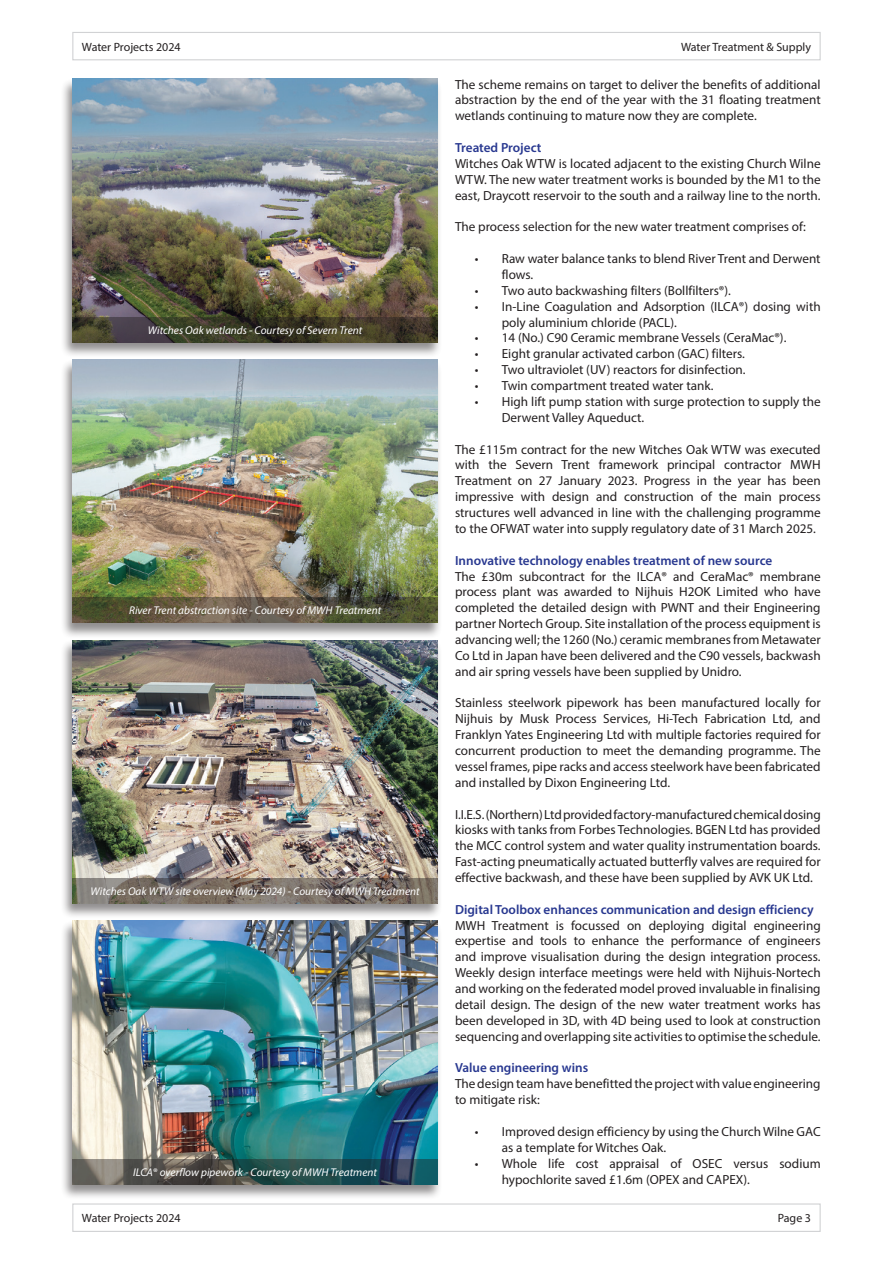
<style>
.page{position:relative;width:893px;height:1263px;background:#fff}
.page>*{position:absolute;margin:0;border:0;box-sizing:border-box;transform-origin:0 0}
.Body_text{font:13.2px/15.9px "Myriad Pro";color:#231f20;text-align:justify}
.Sub-heads{font:600 13.2px "Myriad Pro";color:#283890}
.Header___Footer{font:12px "Myriad Pro";color:#231f20}
.t1{font:italic 11.25px "Myriad Pro";color:#fff}
.s1{font-style:normal}
</style>
<div class="page">
<div style="left:60px;top:359px;width:382px;height:280px;background:#231f20;opacity:.5"></div>
<img style="left:72px;top:359px;width:366px;height:238px">
<svg style="left:72px;top:597px;width:366px;height:26px"></svg>
<div style="left:60px;top:78px;width:382px;height:280px;background:#231f20;opacity:.5"></div>
<img style="left:72px;top:79px;width:366px;height:238px">
<svg style="left:72px;top:317px;width:366px;height:25px"></svg>
<div style="left:60px;top:639px;width:383px;height:280px;background:#231f20;opacity:.5"></div>
<img style="left:72px;top:640px;width:366px;height:238px">
<svg style="left:72px;top:878px;width:366px;height:26px"></svg>
<div style="left:60px;top:920px;width:382px;height:280px;background:#231f20;opacity:.5"></div>
<img style="left:72px;top:921px;width:366px;height:238px">
<svg style="left:72px;top:1159px;width:366px;height:25px"></svg>
<div style="left:72px;top:32px;width:749px;height:28px;border:1px solid #d1d2d4"></div>
<div style="left:72px;top:1203px;width:749px;height:29px;border:1px solid #d1d2d4"></div>
<p class="Header___Footer" style="left:82px;top:39px;width:100px">Water Projects 2024</p>
<p class="Header___Footer" style="left:681px;top:39px;width:131px">Water Treatment &amp; Supply</p>
<p class="t1" style="left:148px;top:323px;width:216px">Witches Oak wetlands - Courtesy of Severn Trent</p>
<p class="t1" style="left:129px;top:604px;width:254px">River Trent abstraction site - Courtesy of MWH Treatment</p>
<p class="t1" style="left:91px;top:884px;width:331px">Witches Oak WTW site overview (May 2024) - Courtesy of MWH Treatment</p>
<p class="t1" style="left:133px;top:1165px;width:245px">ILCA<span class="s1">®</span> overflow pipework - Courtesy of MWH Treatment</p>
<p class="Body_text" style="left:455px;top:76px;width:367px">The scheme remains on target to deliver the benefits of additional abstraction by the end of the year with the 31 floating treatment wetlands continuing to mature now they are complete.</p>
<p class="Sub-heads" style="left:455px;top:139px;width:88px">Treated Project</p>
<p class="Body_text" style="left:455px;top:155px;width:367px">Witches Oak WTW is located adjacent to the existing Church Wilne WTW. The new water treatment works is bounded by the M1 to the east, Draycott reservoir to the south and a railway line to the north.</p>
<p class="Body_text" style="left:455px;top:219px;width:353px">The process selection for the new water treatment comprises of:</p>
<p class="Body_text" style="left:502px;top:251px;width:320px;text-indent:-27px">• Raw water balance tanks to blend River Trent and Derwent flows.</p>
<p class="Body_text" style="left:475px;top:282px;width:258px">• Two auto backwashing filters (Bollfilters®).</p>
<p class="Body_text" style="left:502px;top:298px;width:320px;text-indent:-27px">• In-Line Coagulation and Adsorption (ILCA®) dosing with poly aluminium chloride (PACL).</p>
<p class="Body_text" style="left:475px;top:330px;width:313px">• 14 (No.) C90 Ceramic membrane Vessels (CeraMac®).</p>
<p class="Body_text" style="left:475px;top:346px;width:272px">• Eight granular activated carbon (GAC) filters.</p>
<p class="Body_text" style="left:475px;top:362px;width:272px">• Two ultraviolet (UV) reactors for disinfection.</p>
<p class="Body_text" style="left:475px;top:377px;width:240px">• Twin compartment treated water tank.</p>
<p class="Body_text" style="left:502px;top:393px;width:320px;text-indent:-27px">• High lift pump station with surge protection to supply the<br>Derwent Valley Aqueduct.</p>
<p class="Body_text" style="left:455px;top:441px;width:367px">The £115m contract for the new Witches Oak WTW was executed with the Severn Trent framework principal contractor MWH Treatment on 27 January 2023. Progress in the year has been impressive with design and construction of the main process structures well advanced in line with the challenging programme to the OFWAT water into supply regulatory date of 31 March 2025.</p>
<p class="Sub-heads" style="left:455px;top:552px;width:319px">Innovative technology enables treatment of new source</p>
<p class="Body_text" style="left:455px;top:568px;width:367px">The £30m subcontract for the ILCA® and CeraMac® membrane process plant was awarded to Nijhuis H2OK Limited who have completed the detailed design with PWNT and their Engineering partner Nortech Group. Site installation of the process equipment is advancing well; the 1260 (No.) ceramic membranes from Metawater Co Ltd in Japan have been delivered and the C90 vessels, backwash and air spring vessels have been supplied by Unidro.</p>
<p class="Body_text" style="left:455px;top:695px;width:367px">Stainless steelwork pipework has been manufactured locally for Nijhuis by Musk Process Services, Hi-Tech Fabrication Ltd, and Franklyn Yates Engineering Ltd with multiple factories required for concurrent production to meet the demanding programme. The vessel frames, pipe racks and access steelwork have been fabricated and installed by Dixon Engineering Ltd.</p>
<p class="Body_text" style="left:455px;top:806px;width:367px">I.I.E.S. (Northern) Ltd provided factory-manufactured chemical dosing kiosks with tanks from Forbes Technologies. BGEN Ltd has provided the MCC control system and water quality instrumentation boards.<br>Fast-acting pneumatically actuated butterfly valves are required for effective backwash, and these have been supplied by AVK UK Ltd.</p>
<p class="Sub-heads" style="left:455px;top:901px;width:360px">Digital Toolbox enhances communication and design efficiency</p>
<p class="Body_text" style="left:455px;top:917px;width:367px">MWH Treatment is focussed on deploying digital engineering expertise and tools to enhance the performance of engineers and improve visualisation during the design integration process.<br>Weekly design interface meetings were held with Nijhuis-Nortech and working on the federated model proved invaluable in finalising detail design. The design of the new water treatment works has been developed in 3D, with 4D being used to look at construction sequencing and overlapping site activities to optimise the schedule.</p>
<p class="Sub-heads" style="left:455px;top:1059px;width:135px">Value engineering wins</p>
<p class="Body_text" style="left:455px;top:1076px;width:367px">The design team have benefitted the project with value engineering to mitigate risk:</p>
<p class="Body_text" style="left:502px;top:1123px;width:320px;text-indent:-27px">• Improved design efficiency by using the Church Wilne GAC as a template for Witches Oak.</p>
<p class="Body_text" style="left:502px;top:1155px;width:320px;text-indent:-27px">• Whole life cost appraisal of OSEC versus sodium hypochlorite saved £1.6m (OPEX and CAPEX).</p>
<p class="Header___Footer" style="left:82px;top:1211px;width:100px">Water Projects 2024</p>
<p class="Header___Footer" style="left:778px;top:1211px;width:35px">Page 3</p>
</div>
